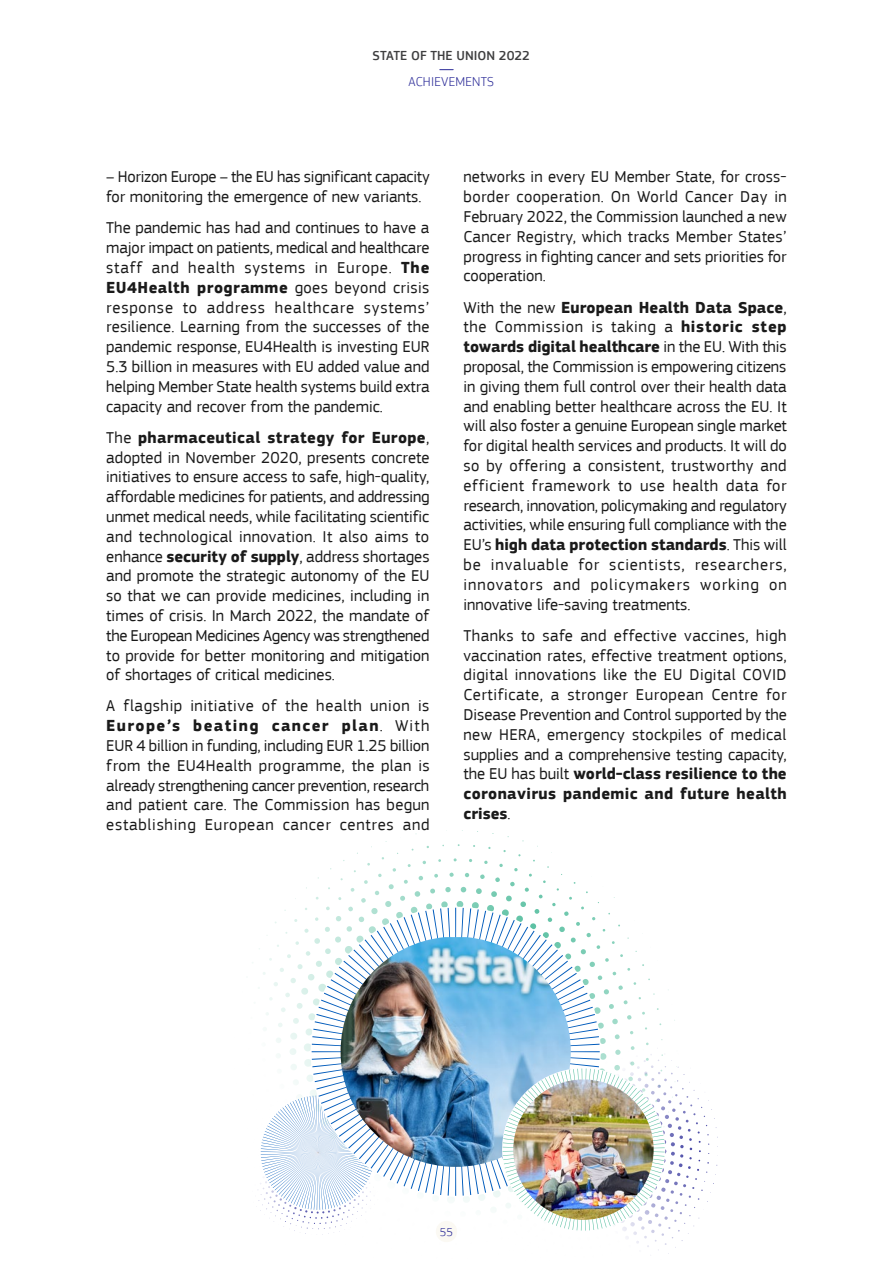
<style>
.page{position:relative;width:893px;height:1263px;background:#fff}
.page>*{position:absolute;margin:0;border:0;box-sizing:border-box;transform-origin:0 0}
.Body_text{font:16.5px/19.8px "EC Square Sans Pro";color:#1a1a1a;text-align:justify}
.t1{font:500 13.5px "EC Square Sans Pro";color:#3e3e3f}
.t2{font:300 13.5px "EC Square Sans Pro";letter-spacing:.02em;color:#282896}
.t3{font:300 12.15px "EC Square Sans Pro";color:#282896}
.s1{font-weight:700}
</style>
<div class="page">
<svg style="left:440px;top:69px;width:13px;height:1px"></svg>
<svg style="left:295px;top:830px;width:320px;height:78px"></svg>
<svg style="left:636px;top:1066px;width:82px;height:188px"></svg>
<img style="left:252px;top:908px;width:425px;height:334px">
<img style="left:513px;top:1079px;width:141px;height:141px;border-radius:70px">
<div style="left:436px;top:1221px;width:21px;height:21px;background:#fbf9f3;border-radius:50%"></div>
<p class="t1" style="left:373px;top:48px;width:159px">STATE OF THE UNION 2022</p>
<p class="t2" style="left:408px;top:74px;width:87px">ACHIEVEMENTS</p>
<p class="Body_text" style="left:106px;top:167px;width:325px">– Horizon Europe – the EU has significant capacity for monitoring the emergence of new variants.</p>
<p class="Body_text" style="left:106px;top:218px;width:325px">The pandemic has had and continues to have a major impact on patients, medical and healthcare staff and health systems in Europe. <span class="s1">The EU4Health programme</span> goes beyond crisis response to address healthcare systems’ resilience. Learning from the successes of the pandemic response, EU4Health is investing EUR 5.3 billion in measures with EU added value and helping Member State health systems build extra capacity and recover from the pandemic.</p>
<p class="Body_text" style="left:106px;top:427px;width:325px">The <span class="s1">pharmaceutical strategy for Europe</span>, adopted in November 2020, presents concrete initiatives to ensure access to safe, high-quality, affordable medicines for patients, and addressing unmet medical needs, while facilitating scientific and technological innovation. It also aims to enhance <span class="s1">security of supply</span>, address shortages and promote the strategic autonomy of the EU so that we can provide medicines, including in times of crisis. In March 2022, the mandate of the European Medicines Agency was strengthened to provide for better monitoring and mitigation of shortages of critical medicines.</p>
<p class="Body_text" style="left:106px;top:696px;width:325px">A flagship initiative of the health union is <span class="s1">Europe’s beating cancer plan</span>. With EUR 4 billion in funding, including EUR 1.25 billion from the EU4Health programme, the plan is already strengthening cancer prevention, research and patient care. The Commission has begun establishing European cancer centres and</p>
<p class="Body_text" style="left:463px;top:167px;width:325px">networks in every EU Member State, for cross&shy;border cooperation. On World Cancer Day in February 2022, the Commission launched a new Cancer Registry, which tracks Member States’ progress in fighting cancer and sets priorities for cooperation.</p>
<p class="Body_text" style="left:463px;top:297px;width:325px">With the new <span class="s1">European Health Data Space</span>, the Commission is taking a <span class="s1">historic step towards digital healthcare</span> in the EU. With this proposal, the Commission is empowering citizens in giving them full control over their health data and enabling better healthcare across the EU. It will also foster a genuine European single market for digital health services and products. It will do so by offering a consistent, trustworthy and efficient framework to use health data for research, innovation, policymaking and regulatory activities, while ensuring full compliance with the EU’s <span class="s1">high data protection standards</span>. This will be invaluable for scientists, researchers, innovators and policymakers working on innovative life-saving treatments.</p>
<p class="Body_text" style="left:463px;top:625px;width:325px">Thanks to safe and effective vaccines, high vaccination rates, effective treatment options, digital innovations like the EU Digital COVID Certificate, a stronger European Centre for Disease Prevention and Control supported by the new HERA, emergency stockpiles of medical supplies and a comprehensive testing capacity, the EU has built <span class="s1">world-class resilience to the coronavirus pandemic and future health crises</span>.</p>
<p class="t3" style="left:440px;top:1225px;width:15px">55</p>
</div>
